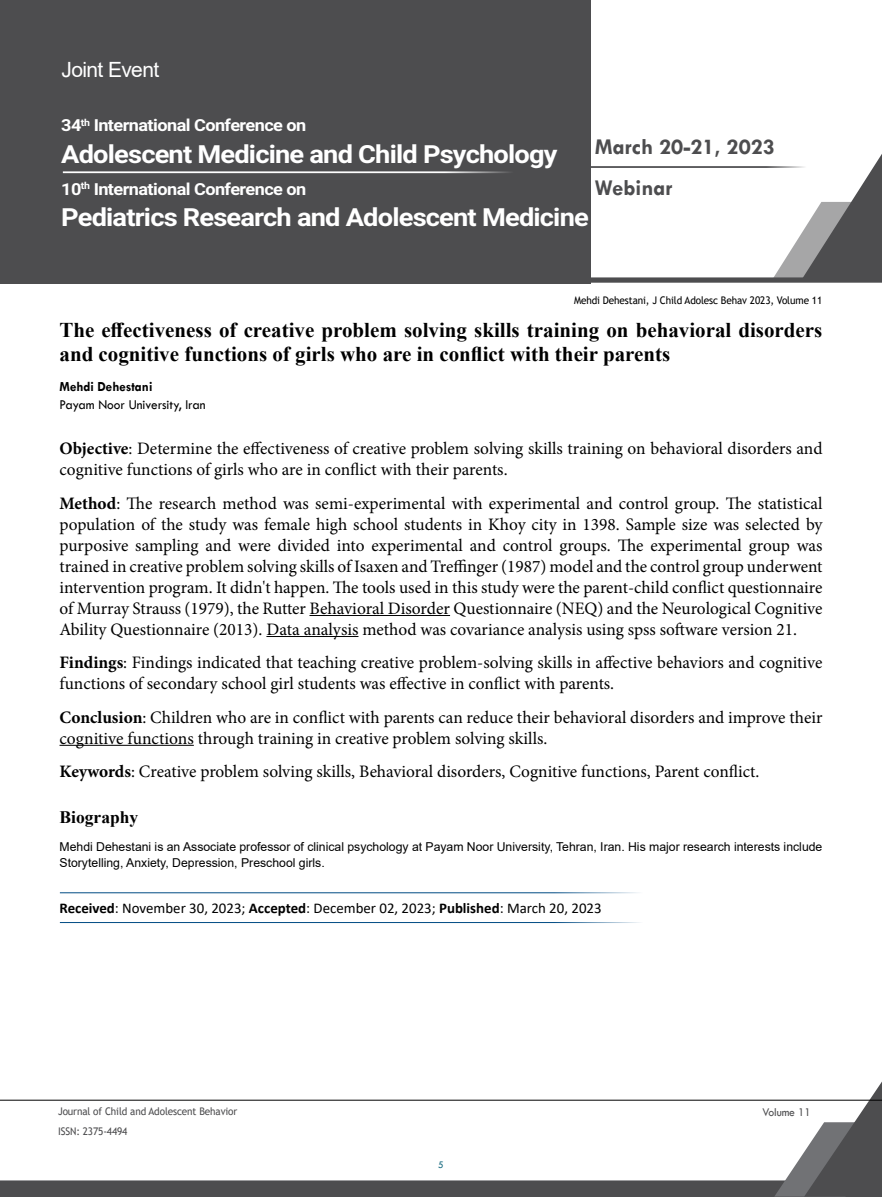
<style>
.page{position:relative;width:882px;height:1197px;background:#fff}
.page>*{position:absolute;margin:0;border:0;box-sizing:border-box;transform-origin:0 0}
.t1{font:700 25.03px "Roboto";letter-spacing:-.03em;color:#fff;scale:1.09 1}
.t2{font:700 22.75px/41.1px "Tw Cen";color:#4d4d4f}
.t3{font:700 21px/24.5px "Times New Roman";color:#000}
.t4{font:21px "Arial";letter-spacing:-.03em;color:#fff}
.t5{font:17.5px/21px "Minion Pro";color:#000}
.t6{font:700 17.5px "Times New Roman";color:#000}
.t7{font:700 16.62px "Roboto";letter-spacing:-.03em;color:#fff;scale:1.09 1}
.t8{font:14.88px "Calibri";color:#000}
.t9{font:14px "Tw Cen";color:#000;scale:.95 1}
.t10{font:700 14px "Tw Cen";color:#000;scale:.95 1}
.t11{font:12.25px/15.8px "Arial";color:#000}
.t12{font:12.25px "Tw Cen";letter-spacing:-.01em;color:#4d4d4f;scale:.95 1}
.t13{font:10.5px "Trebuchet MS";letter-spacing:-.01em;color:#4d4d4f;scale:.95 1}
.t14{font:10.5px "Trebuchet MS";letter-spacing:-.01em;color:#000;scale:.95 1}
.t15{font:10.5px "Tw Cen";color:#15697e;scale:.95 1}
.s1{font-weight:700}
</style>
<div class="page">
<svg style="left:0;top:1081px;width:882px;height:116px"></svg>
<hr style="left:0;top:1100px;width:882px;height:1px;background:#000">
<div style="left:0;top:0;width:590px;height:283px;background:#4d4d4f"></div>
<svg style="left:62px;top:153px;width:820px;height:130px"></svg>
<hr style="left:63px;top:171px;width:478px;height:2px;background:#fff">
<hr style="left:310px;top:615px;width:140px;height:1px;background:#000">
<hr style="left:266px;top:636px;width:92px;height:1px;background:#000">
<hr style="left:60px;top:745px;width:134px;height:1px;background:#000">
<hr style="left:60px;top:892px;width:618px;height:1px;background:#004b84">
<hr style="left:60px;top:922px;width:618px;height:1px;background:#004b84">
<p class="t4" style="left:62px;top:55px;width:99px">Joint Event</p>
<p class="t7" style="left:61px;top:114px;width:226px">34<sup>th</sup> International Conference on</p>
<h1 class="t1" style="left:61px;top:136px;width:457px">Adolescent Medicine and Child Psychology</h1>
<p class="t7" style="left:61px;top:177px;width:226px">10<sup>th</sup> International Conference on</p>
<h1 class="t1" style="left:61px;top:200px;width:486px">Pediatrics Research and Adolescent Medicine</h1>
<h2 class="t2" style="left:595px;top:126px;width:182px">March 20-21, 2023<br>Webinar</h2>
<p class="t14" style="left:574px;top:293px;width:263px">Mehdi Dehestani, J Child Adolesc Behav 2023, Volume 11</p>
<p class="t3" style="left:60px;top:317px;width:764px">The effectiveness of creative problem solving skills training on behavioral disorders and cognitive functions of girls who are in conflict with their parents</p>
<p class="t10" style="left:60px;top:378px;width:99px">Mehdi Dehestani</p>
<p class="t9" style="left:60px;top:396px;width:155px">Payam Noor University, Iran</p>
<p class="t5" style="left:60px;top:438px;width:765px"><span class="s1">Objective</span>: Determine the effectiveness of creative problem solving skills training on behavioral disorders and cognitive functions of girls who are in conflict with their parents.</p>
<p class="t5" style="left:60px;top:493px;width:765px;text-align:justify"><span class="s1">Method</span>: The research method was semi-experimental with experimental and control group. The statistical population of the study was female high school students in Khoy city in 1398. Sample size was selected by purposive sampling and were divided into experimental and control groups. The experimental group was trained in creative problem solving skills of Isaxen and Treffinger (1987) model and the control group underwent intervention program. It didn't happen. The tools used in this study were the parent-child conflict questionnaire of Murray Strauss (1979), the Rutter Behavioral Disorder Questionnaire (NEQ) and the Neurological Cognitive Ability Questionnaire (2013). Data analysis method was covariance analysis using spss software version 21.</p>
<p class="t5" style="left:60px;top:652px;width:764px"><span class="s1">Findings</span>: Findings indicated that teaching creative problem-solving skills in affective behaviors and cognitive functions of secondary school girl students was effective in conflict with parents.</p>
<p class="t5" style="left:60px;top:707px;width:764px"><span class="s1">Conclusion</span>: Children who are in conflict with parents can reduce their behavioral disorders and improve their cognitive functions through training in creative problem solving skills.</p>
<p class="t5" style="left:60px;top:761px;width:701px"><span class="s1">Keywords</span>: Creative problem solving skills, Behavioral disorders, Cognitive functions, Parent conflict.</p>
<p class="t6" style="left:60px;top:804px;width:80px">Biography</p>
<p class="t11" style="left:60px;top:839px;width:764px">Mehdi Dehestani is an Associate professor of clinical psychology at Payam Noor University, Tehran, Iran. His major research interests include<br>Storytelling, Anxiety, Depression, Preschool girls.</p>
<p class="t8" style="left:60px;top:898px;width:544px"><span class="s1">Received</span>: November 30, 2023; <span class="s1">Accepted</span>: December 02, 2023; <span class="s1">Published</span>: March 20, 2023</p>
<p class="t13" style="left:58px;top:1105px;width:190px">Journal of Child and Adolescent Behavior</p>
<p class="t12" style="left:762px;top:1104px;width:53px">Volume 11</p>
<p class="t13" style="left:58px;top:1125px;width:75px">ISSN: 2375-4494</p>
<p class="t15" style="left:438px;top:1159px;width:7px">5</p>
</div>
